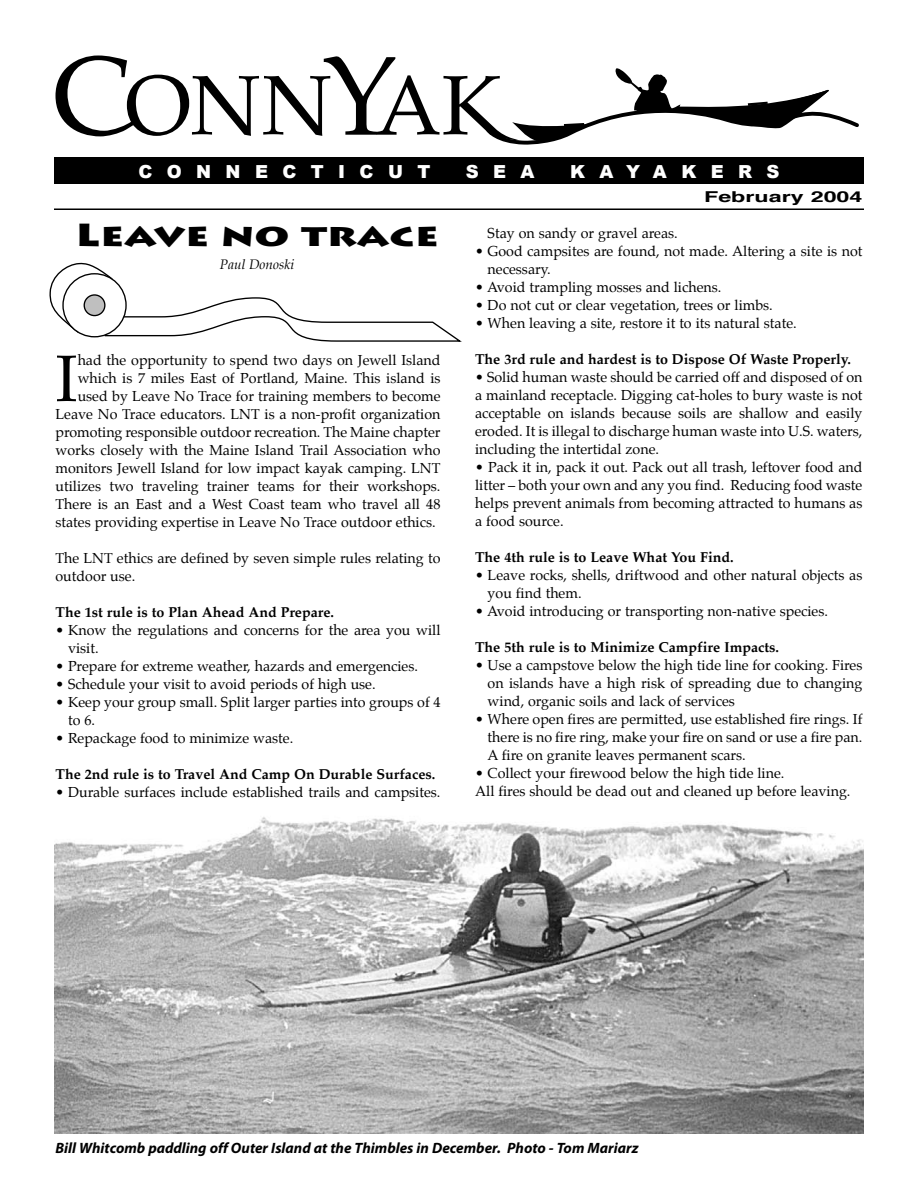
<style>
.page{position:relative;width:918px;height:1188px;background:#fff}
.page>*{position:absolute;margin:0;border:0;box-sizing:border-box;transform-origin:0 0}
.t1{font:65.85px "Palatino";color:#000}
.t2{font:900 31.5px "Lithos Pro";color:#000;scale:1.35 1}
.t3{font:900 18px "Arial";letter-spacing:.8em;color:#fff}
.t4{font:italic 700 15px "Myriad Pro";color:#000}
.t5{font:700 15px "Helvetica";color:#000;scale:1.55 1}
.t6{font:14.25px/18px "Palatino";color:#000}
.t7{font:700 14.25px "Palatino";color:#000}
.t8{font:italic 13.5px "Palatino";color:#000}
</style>
<div class="page">
<svg style="left:50px;top:263px;width:412px;height:79px"></svg>
<div style="left:63px;top:274px;width:63px;height:63px;background:#fff;border-radius:50%"></div>
<div style="left:62px;top:273px;width:65px;height:64px;border:1px solid #000;border-radius:50%"></div>
<div style="left:84px;top:295px;width:21px;height:21px;background:#bfbfbf;border-radius:50%"></div>
<div style="left:84px;top:294px;width:22px;height:22px;border:1px solid #000;border-radius:50%"></div>
<div style="left:54px;top:157px;width:810px;height:27px;background:#000"></div>
<svg style="left:56px;top:56px;width:803px;height:89px"></svg>
<hr style="left:54px;top:208px;width:810px;height:2px;background:#000">
<img style="left:54px;top:817px;width:810px;height:317px">
<p class="t3" style="left:138px;top:162px;width:293px">CONNECTICUT</p>
<p class="t3" style="left:466px;top:162px;width:70px">SEA</p>
<p class="t3" style="left:570px;top:162px;width:210px">KAYAKERS</p>
<p class="t5" style="left:704px;top:183px;width:104px">February 2004</p>
<h2 class="t2" style="left:75px;top:216px;width:271px">Leave no trace</h2>
<p class="t8" style="left:220px;top:256px;width:76px">Paul Donoski</p>
<h1 class="t1" style="left:56px;top:336px;width:24px">I</h1>
<p class="t6" style="left:78px;top:353px;width:364px">had the opportunity to spend two days on Jewell Island</p>
<p class="t6" style="left:78px;top:371px;width:364px">which is 7 miles East of Portland, Maine. This island is</p>
<p class="t6" style="left:78px;top:389px;width:364px">used by Leave No Trace for training members to become</p>
<p class="t6" style="left:55px;top:407px;width:387px">Leave No Trace educators. LNT is a non-profit organization</p>
<p class="t6" style="left:55px;top:425px;width:387px">promoting responsible outdoor recreation. The Maine chapter</p>
<p class="t6" style="left:55px;top:443px;width:387px">works closely with the Maine Island Trail Association who</p>
<p class="t6" style="left:55px;top:461px;width:387px">monitors Jewell Island for low impact kayak camping. LNT</p>
<p class="t6" style="left:55px;top:479px;width:387px">utilizes two traveling trainer teams for their workshops.</p>
<p class="t6" style="left:55px;top:497px;width:387px">There is an East and a West Coast team who travel all 48</p>
<p class="t6" style="left:55px;top:515px;width:382px">states providing expertise in Leave No Trace outdoor ethics.</p>
<p class="t6" style="left:55px;top:551px;width:386px">The LNT ethics are defined by seven simple rules relating to outdoor use.</p>
<p class="t7" style="left:55px;top:604px;width:280px">The 1st rule is to Plan Ahead And Prepare.</p>
<p class="t6" style="left:68px;top:623px;width:374px;text-indent:-13px">• Know the regulations and concerns for the area you will visit.</p>
<p class="t6" style="left:55px;top:659px;width:364px">• Prepare for extreme weather, hazards and emergencies.</p>
<p class="t6" style="left:55px;top:677px;width:322px">• Schedule your visit to avoid periods of high use.</p>
<p class="t6" style="left:68px;top:695px;width:374px;text-indent:-13px">• Keep your group small. Split larger parties into groups of 4 to 6.</p>
<p class="t6" style="left:55px;top:731px;width:239px">• Repackage food to minimize waste.</p>
<p class="t7" style="left:55px;top:766px;width:381px">The 2nd rule is to Travel And Camp On Durable Surfaces.</p>
<p class="t6" style="left:55px;top:785px;width:387px">• Durable surfaces include established trails and campsites.</p>
<p class="t6" style="left:488px;top:225px;width:192px">Stay on sandy or gravel areas.</p>
<p class="t6" style="left:488px;top:243px;width:376px;text-indent:-13px">• Good campsites are found, not made. Altering a site is not necessary.</p>
<p class="t6" style="left:475px;top:279px;width:248px">• Avoid trampling mosses and lichens.</p>
<p class="t6" style="left:475px;top:297px;width:299px">• Do not cut or clear vegetation, trees or limbs.</p>
<p class="t6" style="left:475px;top:315px;width:323px">• When leaving a site, restore it to its natural state.</p>
<p class="t7" style="left:475px;top:350px;width:378px">The 3rd rule and hardest is to Dispose Of Waste Properly.</p>
<p class="t6" style="left:475px;top:369px;width:389px;text-align:justify">• Solid human waste should be carried off and disposed of on a mainland receptacle. Digging cat-holes to bury waste is not acceptable on islands because soils are shallow and easily eroded. It is illegal to discharge human waste into U.S. waters, including the intertidal zone.</p>
<p class="t6" style="left:475px;top:459px;width:389px;text-align:justify">• Pack it in, pack it out. Pack out all trash, leftover food and litter – both your own and any you find. Reducing food waste helps prevent animals from becoming attracted to humans as a food source.</p>
<p class="t7" style="left:475px;top:548px;width:260px">The 4th rule is to Leave What You Find.</p>
<p class="t6" style="left:488px;top:567px;width:376px;text-indent:-13px">• Leave rocks, shells, driftwood and other natural objects as you find them.</p>
<p class="t6" style="left:475px;top:603px;width:354px">• Avoid introducing or transporting non-native species.</p>
<p class="t7" style="left:475px;top:638px;width:306px">The 5th rule is to Minimize Campfire Impacts.</p>
<p class="t6" style="left:488px;top:657px;width:376px;text-align:justify;text-indent:-13px">• Use a campstove below the high tide line for cooking. Fires on islands have a high risk of spreading due to changing wind, organic soils and lack of services</p>
<p class="t6" style="left:488px;top:711px;width:376px;text-align:justify;text-indent:-13px">• Where open fires are permitted, use established fire rings. If there is no fire ring, make your fire on sand or use a fire pan.<br>A fire on granite leaves permanent scars.</p>
<p class="t6" style="left:475px;top:765px;width:377px">• Collect your firewood below the high tide line.<br>All fires should be dead out and cleaned up before leaving.</p>
<p class="t4" style="left:56px;top:1138px;width:585px">Bill Whitcomb paddling off Outer Island at the Thimbles in December. Photo - Tom Mariarz</p>
</div>
